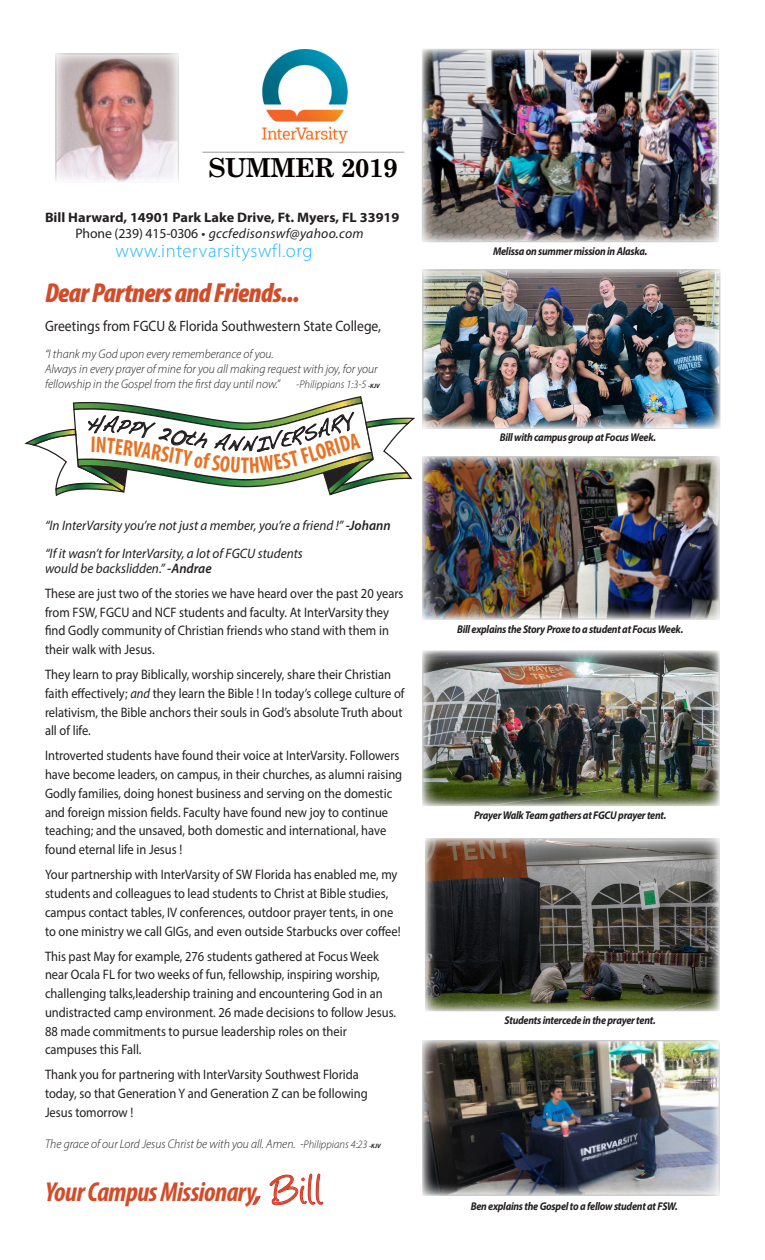
<style>
.page{position:relative;width:765px;height:1260px;background:#fff}
.page>*{position:absolute;margin:0;border:0;box-sizing:border-box;transform-origin:0 0}
.t1{font:48.75px "Angelina";color:#d34c29}
.t2{font:italic 900 condensed 27.5px "Myriad Pro";letter-spacing:-.02em;color:#d34c29}
.t3{font:italic 700 condensed 27.5px "Myriad Pro";letter-spacing:-.02em;color:#d34c29}
.t4{font:700 26.25px "Century Schoolbook";letter-spacing:-.04em;color:#060000}
.t5{font:700 condensed 22.88px "Myriad Pro";color:#e87224;scale:.91 1}
.t6{font:300 18.75px "Myriad Pro";letter-spacing:.03em;color:#20b5ff}
.t7{font:15px "Myriad Pro";color:#231f20;scale:.91 1}
.t8{font:13.75px/18.8px "Myriad Pro";color:#231f20;scale:.91 1}
.t9{font:italic 13.75px/15px "Myriad Pro";color:#231f20;scale:.96 1}
.t10{font:700 13.75px "Myriad Pro";color:#231f20;scale:1.04 1}
.t11{font:italic 13.75px "Myriad Pro";letter-spacing:.02em;color:#231f20}
.t12{font:italic 300 12.5px/15px "Myriad Pro";color:#231f20;scale:.96 1}
.t13{font:italic 700 11.25px "Myriad Pro";letter-spacing:-.025em;color:#231f20;scale:.9 1}
.t14{font:italic 300 11.25px "Myriad Pro";color:#231f20;scale:.96 1}
.s1{font-style:normal}
.s2{font-weight:700;font-size:6.25px}
.s3{font-weight:600}
.s4{font-style:italic}
.s5{font-size:11.25px}
</style>
<div class="page">
<img style="left:424px;top:51px;width:294px;height:189px">
<svg style="left:252px;top:1196px;width:9px;height:9px"></svg>
<svg style="left:270px;top:1173px;width:53px;height:32px"></svg>
<img style="left:424px;top:271px;width:295px;height:156px">
<img style="left:424px;top:458px;width:294px;height:160px">
<img style="left:424px;top:652px;width:294px;height:152px">
<img style="left:424px;top:1042px;width:294px;height:152px">
<img style="left:57px;top:55px;width:120px;height:126px">
<hr style="left:202px;top:152px;width:202px;height:1px;background:#231f20">
<img style="left:427px;top:840px;width:291px;height:169px">
<img style="left:261px;top:50px;width:87px;height:94px">
<svg style="left:24px;top:396px;width:391px;height:100px"></svg>
<p class="t4" style="left:208px;top:152px;width:191px">SUMMER 2019</p>
<p class="t10" style="left:45px;top:208px;width:342px">Bill Harward, 14901 Park Lake Drive, Ft. Myers, FL 33919</p>
<p class="t11" style="left:76px;top:225px;width:290px"><span class="s1">Phone (239) 415-0306 •</span> gccfedisonswf@yahoo.com</p>
<p class="t6" style="left:116px;top:239px;width:199px">www.intervarsityswfl.org</p>
<p class="t2" style="left:45px;top:275px;width:256px">Dear Partners and Friends...</p>
<p class="t7" style="left:45px;top:316px;width:371px">Greetings from FGCU &amp; Florida Southwestern State College,</p>
<p class="t12" style="left:45px;top:347px;width:348px">“I thank my God upon every rememberance of you.<br>Always in every prayer of mine for you all making request with joy, for your fellowship in the Gospel from the first day until now.”</p>
<p class="t14" style="left:296px;top:378px;width:89px">-Philippians 1:3-5 <span class="s2">-KJV</span></p>
<h3 class="t5" style="left:154px;top:437px;width:60px;rotate:10deg">RSITY o</h3>
<h3 class="t5" style="left:241px;top:451px;width:11px">T</h3>
<p class="t9" style="left:45px;top:518px;width:362px">“In InterVarsity you’re not just a member, you’re a friend !” <span class="s3">-Johann</span></p>
<p class="t9" style="left:45px;top:545px;width:270px">“If it wasn’t for InterVarsity, a lot of FGCU students would be backslidden.” <span class="s3">-Andrae</span></p>
<p class="t8" style="left:45px;top:584px;width:395px">These are just two of the stories we have heard over the past 20 years from FSW, FGCU and NCF students and faculty. At InterVarsity they find Godly community of Christian friends who stand with them in their walk with Jesus.</p>
<p class="t8" style="left:45px;top:665px;width:397px">They learn to pray Biblically, worship sincerely, share their Christian faith effectively; <span class="s4">and</span> they learn the Bible ! In today’s college culture of relativism, the Bible anchors their souls in God’s absolute Truth about all of life.</p>
<p class="t8" style="left:45px;top:746px;width:394px">Introverted students have found their voice at InterVarsity. Followers have become leaders, on campus, in their churches, as alumni raising Godly families, doing honest business and serving on the domestic and foreign mission fields. Faculty have found new joy to continue teaching; and the unsaved, both domestic and international, have found eternal life in Jesus !</p>
<p class="t8" style="left:45px;top:865px;width:392px">Your partnership with InterVarsity of SW Florida has enabled me, my students and colleagues to lead students to Christ at Bible studies, campus contact tables, IV conferences, outdoor prayer tents, in one to one ministry we call GIGs, and even outside Starbucks over coffee!</p>
<p class="t8" style="left:45px;top:946px;width:387px">This past May for example, 276 students gathered at Focus Week near Ocala FL for two weeks of fun, fellowship, inspiring worship, challenging talks,leadership training and encountering God in an undistracted camp environment. 26 made decisions to follow Jesus.<br>88 made commitments to pursue leadership roles on their campuses this Fall.</p>
<p class="t8" style="left:45px;top:1065px;width:356px">Thank you for partnering with InterVarsity Southwest Florida today, so that Generation Y and Generation Z can be following<br>Jesus tomorrow !</p>
<p class="t12" style="left:45px;top:1136px;width:351px">The grace of our Lord Jesus Christ be with you all. Amen. -<span class="s5">Philippians 4:23</span> <span class="s2">-KJV</span></p>
<p class="t3" style="left:45px;top:1175px;width:217px">Your Campus Missionary,</p>
<p class="t1" style="left:273px;top:1169px;width:52px">Bill</p>
<p class="t13" style="left:493px;top:244px;width:173px">Melissa on summer mission in Alaska.</p>
<p class="t13" style="left:500px;top:430px;width:175px">Bill with campus group at Focus Week.</p>
<p class="t13" style="left:457px;top:622px;width:253px">Bill explains the Story Proxe to a student at Focus Week.</p>
<p class="t13" style="left:474px;top:808px;width:215px">Prayer Walk Team gathers at FGCU prayer tent.</p>
<p class="t13" style="left:505px;top:1013px;width:169px">Students intercede in the prayer tent.</p>
<p class="t13" style="left:471px;top:1199px;width:232px">Ben explains the Gospel to a fellow student at FSW.</p>
</div>
